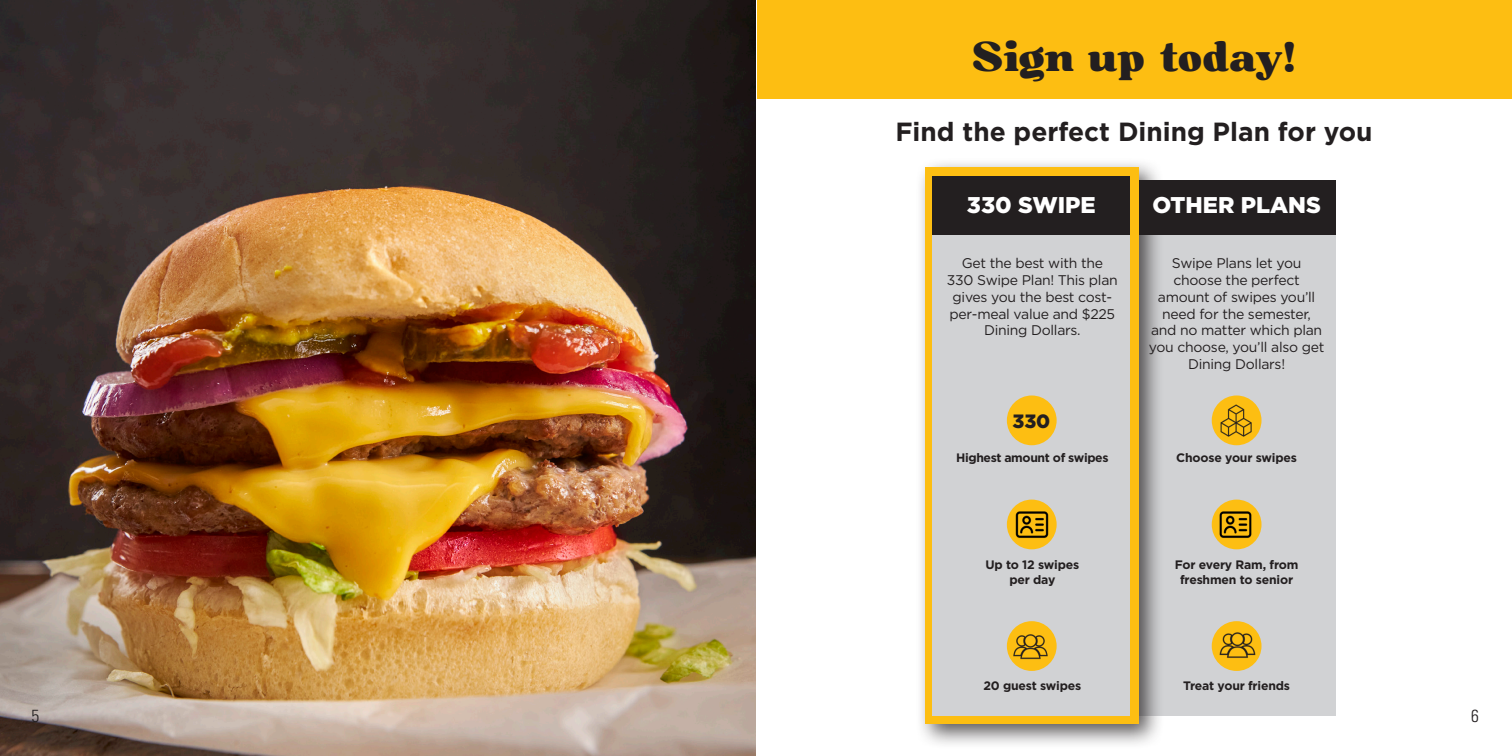
<style>
.page{position:relative;width:1512px;height:756px;background:#fff}
.page>*{position:absolute;margin:0;border:0;box-sizing:border-box;transform-origin:0 0}
.t1{font:40.25px "Bugaki";color:#231f20}
.t2{font:700 26.25px "Gotham";color:#231f20}
.t3{font:900 22.75px "Gotham";color:#fff}
.t4{font:900 19.25px "Gotham";color:#231f20}
.t5{font:300 condensed 17.5px "Univers LT Std";color:#231f20}
.t6{font:14px/16.8px "Gotham";letter-spacing:-.02em;color:#231f20;text-align:center}
.t7{font:700 12.25px/14.7px "Gotham";letter-spacing:-.015em;color:#231f20;text-align:center}
</style>
<div class="page">
<div style="left:758px;top:0;width:754px;height:99px;background:#fdbe12"></div>
<div style="left:1138px;top:180px;width:197px;height:536px;background:#d1d2d4"></div>
<div style="left:1138px;top:180px;width:197px;height:54px;background:#231f20"></div>
<div style="left:915px;top:157px;width:249px;height:592px;background:#231f20;opacity:.75"></div>
<div style="left:925px;top:167px;width:214px;height:557px;background:#fdbe12"></div>
<div style="left:932px;top:180px;width:198px;height:536px;background:#d1d2d4"></div>
<div style="left:932px;top:176px;width:198px;height:58px;background:#231f20"></div>
<div style="left:1007px;top:395px;width:50px;height:50px;background:#fdbe12;border-radius:50%"></div>
<div style="left:1007px;top:500px;width:50px;height:49px;background:#fdbe12;border-radius:50%"></div>
<div style="left:1007px;top:621px;width:50px;height:50px;background:#fdbe12;border-radius:50%"></div>
<div style="left:1212px;top:395px;width:50px;height:50px;background:#fdbe12;border-radius:50%"></div>
<div style="left:1212px;top:500px;width:50px;height:49px;background:#fdbe12;border-radius:50%"></div>
<div style="left:1212px;top:621px;width:50px;height:50px;background:#fdbe12;border-radius:50%"></div>
<img style="left:1006px;top:508px;width:51px;height:33px">
<img style="left:1211px;top:508px;width:51px;height:33px">
<img style="left:1006px;top:631px;width:51px;height:31px">
<img style="left:1211px;top:630px;width:51px;height:31px">
<img style="left:1211px;top:401px;width:51px;height:39px">
<img style="left:0;top:0;width:755px;height:756px">
<p class="t1" style="left:972px;top:29px;width:326px">Sign up today!</p>
<p class="t2" style="left:895px;top:117px;width:479px">Find the perfect Dining Plan for you</p>
<p class="t3" style="left:967px;top:192px;width:130px">330 SWIPE</p>
<p class="t3" style="left:1152px;top:192px;width:170px">OTHER PLANS</p>
<p class="t6" style="left:947px;top:255px;width:172px">Get the best with the<br>330 Swipe Plan! This plan gives you the best cost&shy;per-meal value and $225<br>Dining Dollars.</p>
<p class="t4" style="left:1012px;top:410px;width:39px">330</p>
<p class="t7" style="left:956px;top:450px;width:154px">Highest amount of swipes</p>
<p class="t6" style="left:1149px;top:255px;width:177px">Swipe Plans let you choose the perfect amount of swipes you’ll need for the semester, and no matter which plan you choose, you’ll also get<br>Dining Dollars!</p>
<p class="t7" style="left:1176px;top:450px;width:122px">Choose your swipes</p>
<p class="t7" style="left:985px;top:557px;width:95px">Up to 12 swipes per day</p>
<p class="t7" style="left:983px;top:678px;width:99px">20 guest swipes</p>
<p class="t7" style="left:1175px;top:557px;width:125px">For every Ram, from freshmen to senior</p>
<p class="t7" style="left:1183px;top:678px;width:108px">Treat your friends</p>
<p class="t5" style="left:32px;top:705px;width:9px">5</p>
<p class="t5" style="left:1471px;top:705px;width:9px">6</p>
</div>
